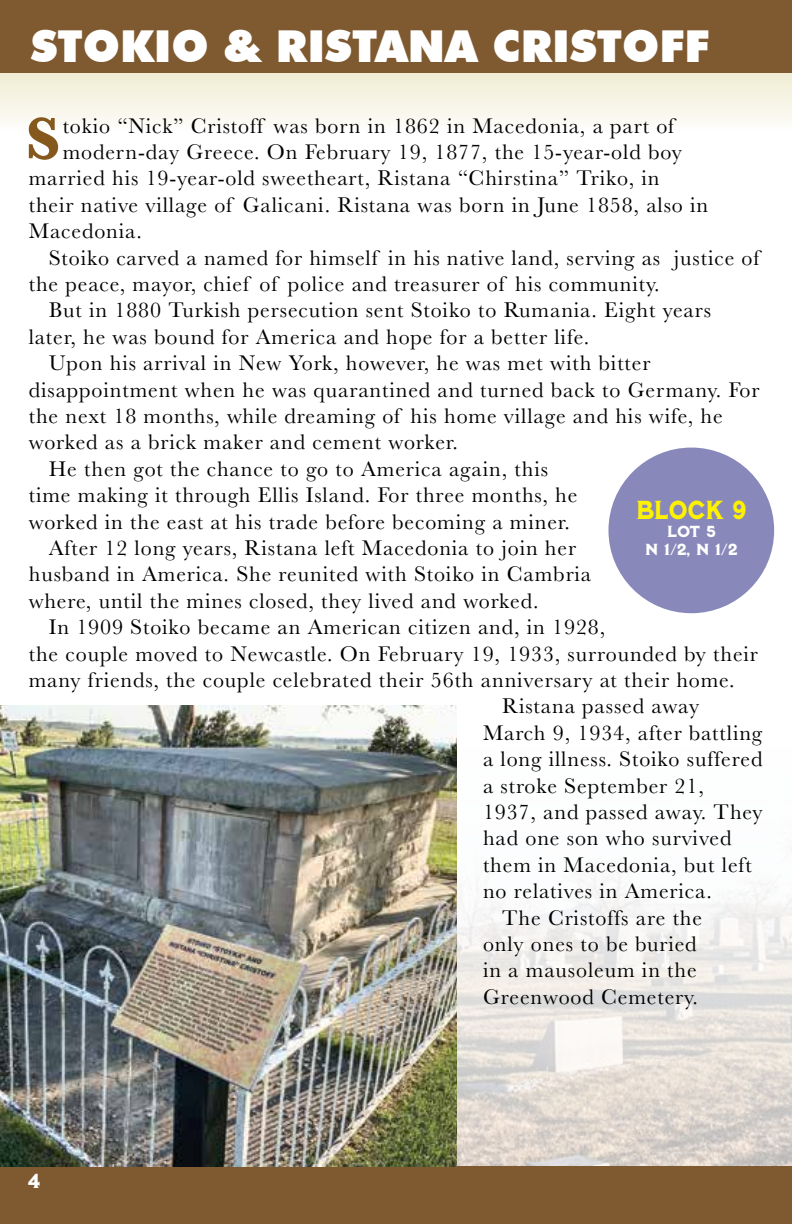
<style>
.page{position:relative;width:792px;height:1224px;background:#fff}
.page>*{position:absolute;margin:0;border:0;box-sizing:border-box;transform-origin:0 0}
.t1{font:700 61.8px "Baskerville";color:#85581d}
.t2{font:900 44px "Futura BT";color:#fff}
.t3{font:26px "Milkstore 03 Clean";letter-spacing:.015em;color:#fff200;scale:.89 1}
.t4{font:22px "Baskerville";letter-spacing:.04em;color:#000}
.t5{font:20px "Milkstore 03 Clean";color:#fff}
.t6{font:16px/18px "Milkstore 03 Clean";color:#fff;text-align:center}
</style>
<div class="page">
<img style="left:456px;top:737px;width:336px;height:429px">
<div style="left:0;top:1166px;width:792px;height:58px;background:#7f5a30"></div>
<div style="left:0;top:69px;width:792px;height:62px;background:linear-gradient(to bottom,#efebd0,#fdfcfa)"></div>
<div style="left:0;top:0;width:792px;height:73px;background:#7f5a30"></div>
<div style="left:608px;top:448px;width:166px;height:165px;background:#8889ba;border-radius:50%"></div>
<img style="left:0;top:706px;width:456px;height:461px">
<h2 class="t2" style="left:31px;top:20px;width:680px">STOKIO &amp; RISTANA CRISTOFF</h2>
<h1 class="t1" style="left:25px;top:96px;width:36px">S</h1>
<p class="t4" style="left:63px;top:111px;width:613px">tokio “Nick” Cristoff was born in 1862 in Macedonia, a part of</p>
<p class="t4" style="left:63px;top:138px;width:621px">modern-day Greece. On February 19, 1877, the 15-year-old boy</p>
<p class="t4" style="left:29px;top:164px;width:632px">married his 19-year-old sweetheart, Ristana “Chirstina” Triko, in</p>
<p class="t4" style="left:29px;top:191px;width:681px">their native village of Galicani. Ristana was born in June 1858, also in</p>
<p class="t4" style="left:29px;top:217px;width:115px">Macedonia.</p>
<p class="t4" style="left:49px;top:243px;width:712px">Stoiko carved a named for himself in his native land, serving as justice of</p>
<p class="t4" style="left:29px;top:270px;width:632px">the peace, mayor, chief of police and treasurer of his community.</p>
<p class="t4" style="left:49px;top:296px;width:664px">But in 1880 Turkish persecution sent Stoiko to Rumania. Eight years</p>
<p class="t4" style="left:29px;top:323px;width:562px">later, he was bound for America and hope for a better life.</p>
<p class="t4" style="left:49px;top:349px;width:603px">Upon his arrival in New York, however, he was met with bitter</p>
<p class="t4" style="left:29px;top:375px;width:732px">disappointment when he was quarantined and turned back to Germany. For</p>
<p class="t4" style="left:29px;top:402px;width:695px">the next 18 months, while dreaming of his home village and his wife, he</p>
<p class="t4" style="left:29px;top:428px;width:431px">worked as a brick maker and cement worker.</p>
<p class="t4" style="left:49px;top:455px;width:501px">He then got the chance to go to America again, this</p>
<p class="t4" style="left:29px;top:481px;width:550px">time making it through Ellis Island. For three months, he</p>
<p class="t4" style="left:29px;top:507px;width:543px">worked in the east at his trade before becoming a miner.</p>
<p class="t4" style="left:49px;top:534px;width:529px">After 12 long years, Ristana left Macedonia to join her</p>
<p class="t4" style="left:29px;top:560px;width:564px">husband in America. She reunited with Stoiko in Cambria</p>
<p class="t4" style="left:29px;top:587px;width:511px">where, until the mines closed, they lived and worked.</p>
<p class="t4" style="left:49px;top:613px;width:558px">In 1909 Stoiko became an American citizen and, in 1928,</p>
<p class="t4" style="left:29px;top:639px;width:731px">the couple moved to Newcastle. On February 19, 1933, surrounded by their</p>
<p class="t4" style="left:29px;top:666px;width:707px">many friends, the couple celebrated their 56th anniversary at their home.</p>
<p class="t4" style="left:502px;top:692px;width:199px">Ristana passed away</p>
<p class="t4" style="left:483px;top:719px;width:281px">March 9, 1934, after battling</p>
<p class="t4" style="left:483px;top:745px;width:281px">a long illness. Stoiko suffered</p>
<p class="t4" style="left:483px;top:771px;width:222px">a stroke September 21,</p>
<p class="t4" style="left:483px;top:798px;width:281px">1937, and passed away. They</p>
<p class="t4" style="left:483px;top:824px;width:250px">had one son who survived</p>
<p class="t4" style="left:483px;top:851px;width:270px">them in Macedonia, but left</p>
<p class="t4" style="left:483px;top:877px;width:230px">no relatives in America.</p>
<p class="t4" style="left:502px;top:903px;width:202px">The Cristoffs are the</p>
<p class="t4" style="left:483px;top:930px;width:215px">only ones to be buried</p>
<p class="t4" style="left:483px;top:956px;width:215px">in a mausoleum in the</p>
<p class="t4" style="left:483px;top:983px;width:216px">Greenwood Cemetery.</p>
<p class="t3" style="left:636px;top:494px;width:125px">Block 9</p>
<p class="t6" style="left:645px;top:522px;width:94px">LOT 5<br>N 1/2, N 1/2</p>
<p class="t5" style="left:28px;top:1169px;width:14px">4</p>
</div>
